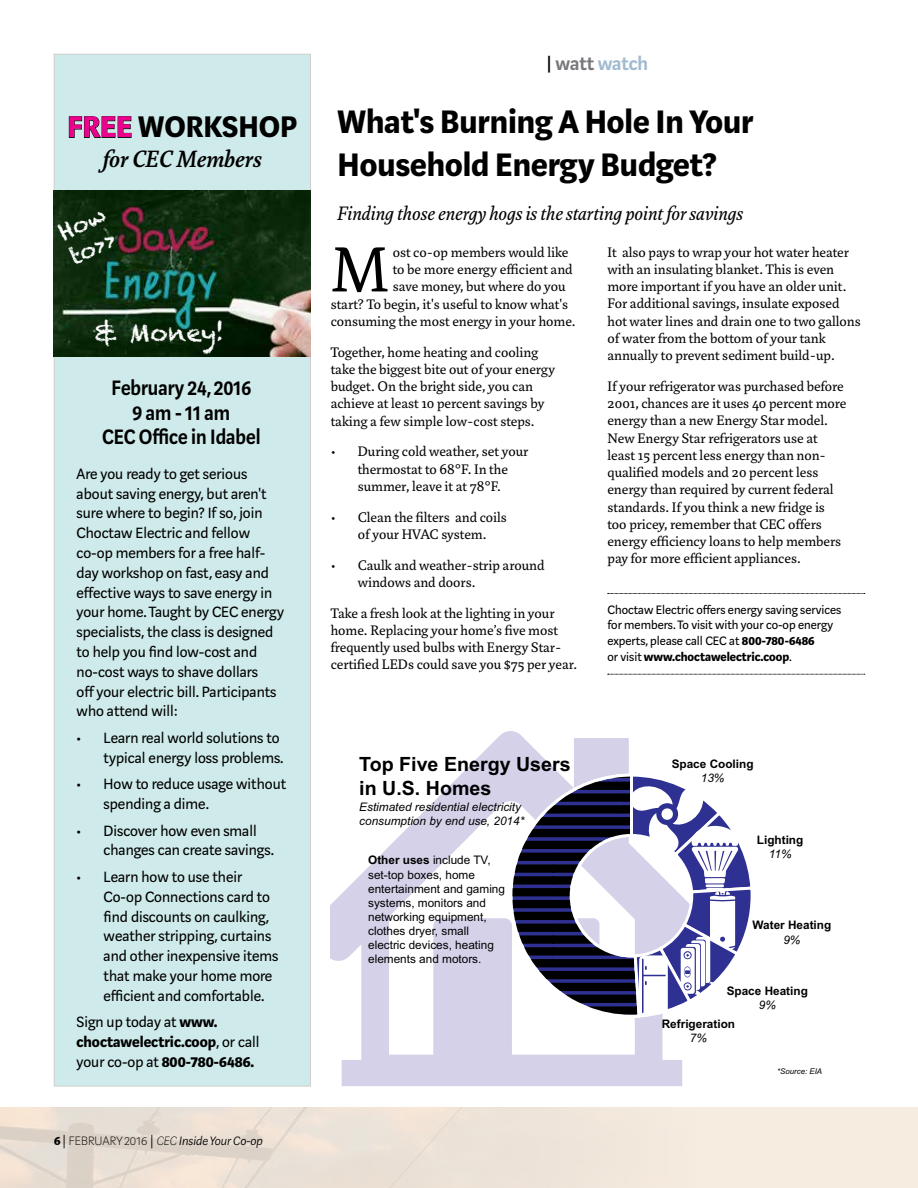
<style>
.page{position:relative;width:918px;height:1188px;background:#fff}
.page>*{position:absolute;margin:0;border:0;box-sizing:border-box;transform-origin:0 0}
.t1{font:69.3px "Marat Pro";color:#000}
.t2{font:700 36px/43.2px "Marat Sans";color:#000}
.t3{font:700 33px "Marat Sans";color:#000}
.t4{font:italic 500 25.5px "Marat Pro";color:#000}
.t5{font:24.3px "Chalkduster";letter-spacing:.02em;color:#fff}
.t6{font:600 23.1px/24.6px "Marat Sans";color:#000;text-align:center;scale:.91 1}
.t7{font:22.8px/26.2px "Chalkduster";color:#fff}
.t8{font:italic 21px "Marat Pro";color:#000}
.t9{font:600 21px "Marat Sans";color:#a0bad1}
.t10{font:700 19.65px/23.5px "Arial";color:#000}
.t11{font:16.5px/19.8px "Marat Sans";color:#000}
.t12{font:700 16.5px/19.8px "Marat Sans";color:#000}
.t13{font:15px/17.2px "Marat Pro";color:#000}
.t14{font:13.5px/15.5px "Marat Sans";color:#000}
.t15{font:italic 300 13.5px "Marat Sans";color:#000}
.t16{font:11.85px/14.1px "Arial";color:#000}
.t17{font:700 11.85px "Arial";color:#000}
.t18{font:italic 11.85px/14.1px "Arial";color:#000}
.t19{font:italic 7.8px "Arial";color:#000}
.s1{color:#ec008c}
.s2{font-weight:400}
.s3{font-weight:700;font-style:normal}
.s4{font-family:"Minion Pro";font-weight:400;font-style:normal}
.s5{font-weight:100;font-style:normal}
.s6{font-weight:100}
.s7{color:#000}
.s8{color:#77787b}
.s9{font-weight:700}
</style>
<div class="page">
<svg style="left:0;top:1107px;width:918px;height:81px;fill:#efe3d8"></svg>
<div style="left:54px;top:54px;width:256px;height:1032px;background:#cfeaea"></div>
<svg style="left:331px;top:731px;width:351px;height:355px"></svg>
<svg style="left:507px;top:774px;width:244px;height:246px"></svg>
<svg style="left:608px;top:593px;width:257px;height:1px"></svg>
<svg style="left:608px;top:674px;width:257px;height:1px"></svg>
<svg style="left:69px;top:116px;width:63px;height:22px"></svg>
<img style="left:54px;top:190px;width:257px;height:166px">
<h3 class="t3" style="left:67px;top:110px;width:231px"><span class="s1">FREE</span> WORKSHOP</h3>
<h3 class="t4" style="left:103px;top:145px;width:161px">for CEC Members</h3>
<h3 class="t7" style="left:54px;top:223px;width:51px;rotate:-26deg">How to&gt;&gt;</h3>
<h3 class="t5" style="left:95px;top:318px;width:131px">&amp; Money!</h3>
<h3 class="t6" style="left:102px;top:376px;width:176px">February 24, 2016<br>9 am - 11 am<br>CEC Office in Idabel</h3>
<p class="t11" style="left:77px;top:464px;width:209px">Are you ready to get serious about saving energy, but aren't sure where to begin? If so, join<br>Choctaw Electric and fellow co-op members for a free half&shy;day workshop on fast, easy and effective ways to save energy in your home. Taught by CEC energy specialists, the class is designed to help you find low-cost and no-cost ways to shave dollars<br>off your electric bill. Participants who attend will:</p>
<p class="t11" style="left:77px;top:728px;width:208px;text-align:right">• Learn real world solutions to typical energy loss problems.</p>
<p class="t11" style="left:104px;top:774px;width:184px;text-indent:-27px">• How to reduce usage without spending a dime.</p>
<p class="t11" style="left:104px;top:821px;width:172px;text-indent:-27px">• Discover how even small changes can create savings.</p>
<p class="t11" style="left:104px;top:867px;width:176px;text-indent:-27px">• Learn how to use their<br>Co-op Connections card to find discounts on caulking, weather stripping, curtains and other inexpensive items that make your home more efficient and comfortable.</p>
<p class="t12" style="left:77px;top:1013px;width:184px"><span class="s2">Sign up today at</span> www. choctawelectric.coop<span class="s2">, or call your co-op at</span> 800-780-6486.</p>
<p class="t15" style="left:54px;top:1133px;width:210px"><span class="s3">6</span> <span class="s4">|</span> <span class="s5">FEBRUARY</span> <span class="s5">2016</span> <span class="s4">|</span> <span class="s6">CEC</span> Inside Your Co-op</p>
<h3 class="t9" style="left:547px;top:52px;width:103px"><span class="s7">|</span> <span class="s8">watt</span> watch</h3>
<h2 class="t2" style="left:338px;top:101px;width:417px">What's Burning A Hole In Your<br>Household Energy Budget?</h2>
<h3 class="t8" style="left:338px;top:201px;width:407px">Finding those energy hogs is the starting point for savings</h3>
<h1 class="t1" style="left:331px;top:232px;width:60px">M</h1>
<p class="t13" style="left:393px;top:244px;width:177px">ost co-op members would like</p>
<p class="t13" style="left:608px;top:243px;width:255px">It also pays to wrap your hot water heater with an insulating blanket. This is even more important if you have an older unit.<br>For additional savings, insulate exposed hot water lines and drain one to two gallons of water from the bottom of your tank annually to prevent sediment build-up.</p>
<p class="t13" style="left:608px;top:378px;width:240px">If your refrigerator was purchased before 2001, chances are it uses 40 percent more energy than a new Energy Star model.<br>New Energy Star refrigerators use at least 15 percent less energy than non&shy;qualified models and 20 percent less energy than required by current federal standards. If you think a new fridge is too pricey, remember that CEC offers energy efficiency loans to help members pay for more efficient appliances.</p>
<p class="t14" style="left:608px;top:602px;width:235px">Choctaw Electric offers energy saving services for members. To visit with your co-op energy experts, please call CEC at <span class="s9">800-780-6486<br></span>or visit <span class="s9">www.choctawelectric.coop</span>.</p>
<p class="t13" style="left:393px;top:261px;width:181px">to be more energy efficient and</p>
<p class="t13" style="left:393px;top:278px;width:175px">save money, but where do you</p>
<p class="t13" style="left:331px;top:296px;width:239px">start? To begin, it's useful to know what's</p>
<p class="t13" style="left:331px;top:313px;width:247px">consuming the most energy in your home.</p>
<p class="t13" style="left:331px;top:344px;width:226px">Together, home heating and cooling take the biggest bite out of your energy budget. On the bright side, you can achieve at least 10 percent savings by taking a few simple low-cost steps.</p>
<p class="t13" style="left:331px;top:443px;width:199px;text-align:center">• During cold weather, set your thermostat to 68°F. In the summer, leave it at 78°F.</p>
<p class="t13" style="left:331px;top:509px;width:178px;text-align:center">• Clean the filters and coils of your HVAC system.</p>
<p class="t13" style="left:358px;top:557px;width:188px;text-indent:-27px">• Caulk and weather-strip around windows and doors.</p>
<p class="t13" style="left:331px;top:605px;width:248px">Take a fresh look at the lighting in your home. Replacing your home’s five most frequently used bulbs with Energy Star&shy;certified LEDs could save you $75 per year.</p>
<h3 class="t10" style="left:359px;top:278px;width:213px">Top Five Energy Users in U.S. Homes</h3>
<p class="t18" style="left:359px;top:339px;width:167px">consumption by end use, 2014*</p>
<p class="t17" style="left:672px;top:281px;width:83px">Space Cooling</p>
<p class="t18" style="left:701px;top:296px;width:25px">13%</p>
<p class="t16" style="left:368px;top:378px;width:124px"><span class="s9">Other uses</span> include TV, set-top boxes, home</p>
<p class="t16" style="left:368px;top:420px;width:119px">systems, monitors and</p>
<p class="t16" style="left:368px;top:449px;width:127px">clothes dryer, small electric devices, heating elements and motors.</p>
<p class="t17" style="left:753px;top:442px;width:80px">Water Heating</p>
<p class="t18" style="left:783px;top:457px;width:19px">9%</p>
<p class="t17" style="left:727px;top:508px;width:83px">Space Heating</p>
<p class="t18" style="left:759px;top:523px;width:19px">9%</p>
<p class="t17" style="left:662px;top:540px;width:75px">Refrigeration</p>
<p class="t18" style="left:690px;top:556px;width:19px">7%</p>
<h3 class="t10" style="left:359px;top:753px;width:213px">Top Five Energy Users in U.S. Homes</h3>
<p class="t18" style="left:359px;top:800px;width:167px">Estimated residential electricity consumption by end use, 2014*</p>
<p class="t16" style="left:368px;top:853px;width:138px"><span class="s9">Other uses</span> include TV, set-top boxes, home entertainment and gaming systems, monitors and networking equipment, clothes dryer, small electric devices, heating elements and motors.</p>
<p class="t17" style="left:672px;top:756px;width:83px">Space Cooling</p>
<p class="t18" style="left:701px;top:771px;width:25px">13%</p>
<p class="t17" style="left:757px;top:832px;width:48px">Lighting</p>
<p class="t18" style="left:769px;top:847px;width:24px">11%</p>
<p class="t17" style="left:753px;top:917px;width:80px">Water Heating</p>
<p class="t18" style="left:783px;top:932px;width:19px">9%</p>
<p class="t17" style="left:727px;top:983px;width:83px">Space Heating</p>
<p class="t18" style="left:759px;top:998px;width:19px">9%</p>
<p class="t17" style="left:662px;top:1016px;width:75px">Refrigeration</p>
<p class="t18" style="left:690px;top:1031px;width:19px">7%</p>
<p class="t19" style="left:777px;top:1067px;width:46px">*Source: EIA</p>
</div>
